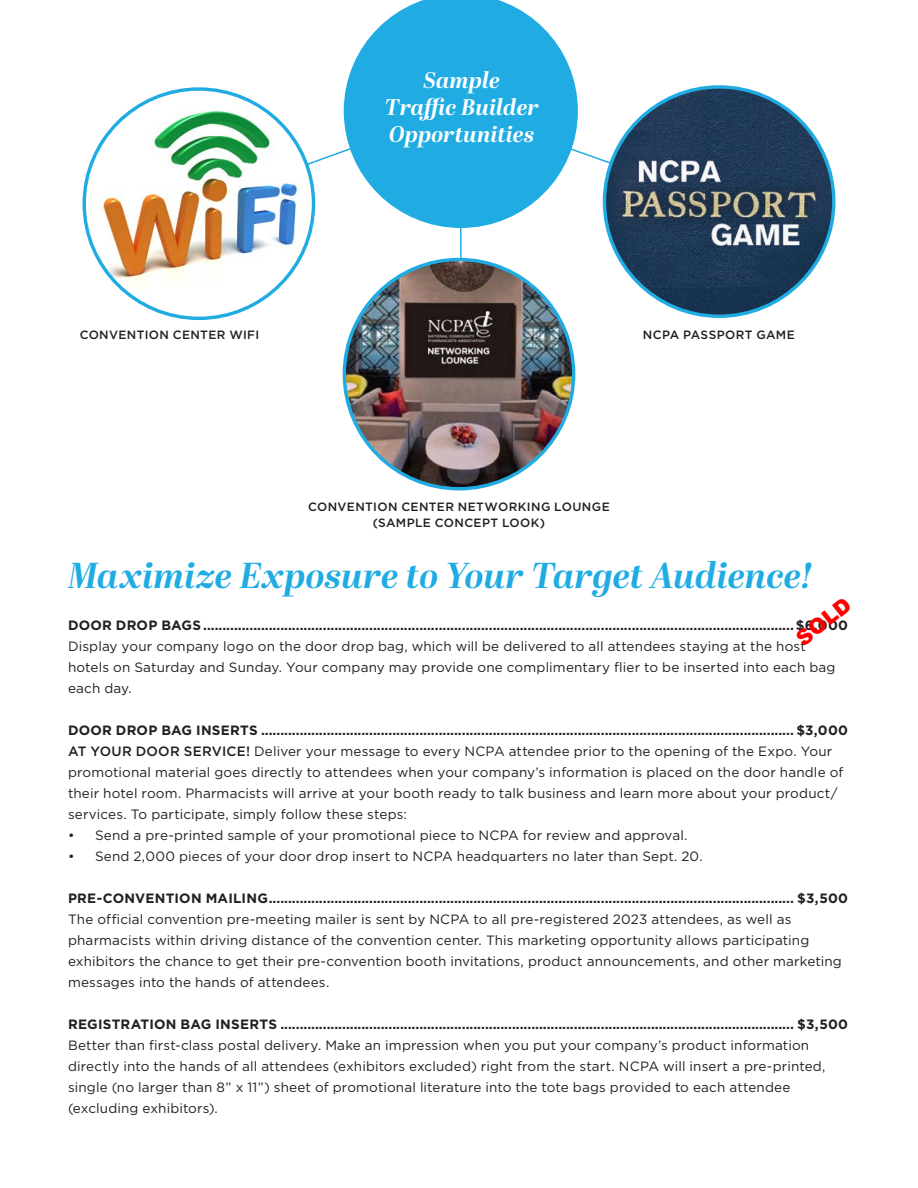
<style>
.page{position:relative;width:918px;height:1188px;background:#fff}
.page>*{position:absolute;margin:0;border:0;box-sizing:border-box;transform-origin:0 0}
.t1{font:italic 700 36px "Abril Display";color:#20ace3}
.t2{font:italic 700 22.5px/27px "Abril Display";letter-spacing:.005em;color:#fff;text-align:center}
.t3{font:900 21px "Arial";color:#f00}
.t4{font:13.5px/21px "Gotham";letter-spacing:.01em;color:#231f20}
.t5{font:700 13.5px "Gotham";letter-spacing:.015em;color:#231f20}
.t6{font:500 12px "Gotham";letter-spacing:.03em;color:#231f20}
.s1{font-weight:500}
</style>
<div class="page">
<hr style="left:460px;top:111px;width:2px;height:303px;background:#20ace3">
<svg style="left:262px;top:107px;width:391px;height:99px"></svg>
<svg style="left:344px;top:0;width:234px;height:228px;fill:#20ace3"></svg>
<img style="left:84px;top:89px;width:230px;height:229px;border-radius:115px">
<img style="left:604px;top:87px;width:230px;height:229px;border-radius:115px">
<img style="left:344px;top:259px;width:230px;height:230px;border-radius:115px">
<p class="t2" style="left:385px;top:68px;width:155px">Sample<br>Traffic Builder<br>Opportunities</p>
<p class="t6" style="left:80px;top:328px;width:181px">CONVENTION CENTER WIFI</p>
<p class="t6" style="left:643px;top:328px;width:153px">NCPA PASSPORT GAME</p>
<p class="t6" style="left:308px;top:500px;width:303px">CONVENTION CENTER NETWORKING LOUNGE</p>
<p class="t6" style="left:373px;top:516px;width:174px">(SAMPLE CONCEPT LOOK)</p>
<p class="t1" style="left:68px;top:550px;width:747px">Maximize Exposure to Your Target Audience!</p>
<p class="t5" style="left:68px;top:617px;width:782px">DOOR DROP BAGS.........................................................................................................................................................$6,000</p>
<p class="t4" style="left:68px;top:635px;width:769px">Display your company logo on the door drop bag, which will be delivered to all attendees staying at the host hotels on Saturday and Sunday. Your company may provide one complimentary flier to be inserted into each bag each day.</p>
<p class="t5" style="left:68px;top:722px;width:781px">DOOR DROP BAG INSERTS .......................................................................................................................................... $3,000</p>
<p class="t4" style="left:68px;top:740px;width:777px"><span class="s1">AT YOUR DOOR SERVICE!</span> Deliver your message to every NCPA attendee prior to the opening of the Expo. Your promotional material goes directly to attendees when your company’s information is placed on the door handle of their hotel room. Pharmacists will arrive at your booth ready to talk business and learn more about your product/ services. To participate, simply follow these steps:</p>
<p class="t4" style="left:68px;top:824px;width:621px">• Send a pre-printed sample of your promotional piece to NCPA for review and approval.</p>
<p class="t4" style="left:68px;top:845px;width:636px">• Send 2,000 pieces of your door drop insert to NCPA headquarters no later than Sept. 20.</p>
<p class="t5" style="left:68px;top:890px;width:782px">PRE-CONVENTION MAILING........................................................................................................................................ $3,500</p>
<p class="t4" style="left:68px;top:908px;width:775px">The official convention pre-meeting mailer is sent by NCPA to all pre-registered 2023 attendees, as well as pharmacists within driving distance of the convention center. This marketing opportunity allows participating exhibitors the chance to get their pre-convention booth invitations, product announcements, and other marketing messages into the hands of attendees.</p>
<p class="t5" style="left:68px;top:1016px;width:782px">REGISTRATION BAG INSERTS ..................................................................................................................................... $3,500</p>
<p class="t4" style="left:68px;top:1034px;width:759px">Better than first-class postal delivery. Make an impression when you put your company’s product information directly into the hands of all attendees (exhibitors excluded) right from the start. NCPA will insert a pre-printed, single (no larger than 8” x 11”) sheet of promotional literature into the tote bags provided to each attendee (excluding exhibitors).</p>
<h3 class="t3" style="left:789px;top:629px;width:64px;rotate:-38deg">SOLD</h3>
</div>
